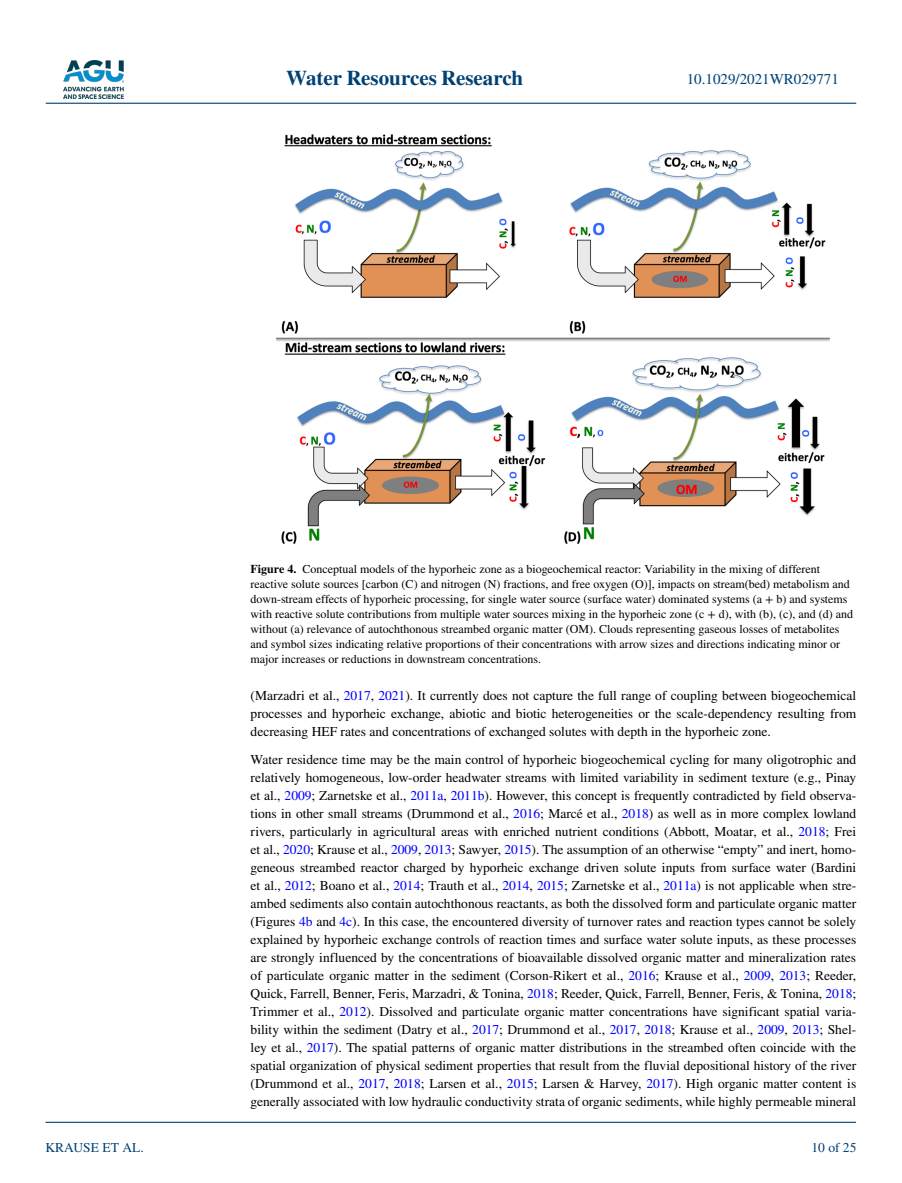
<style>
.page{position:relative;width:902px;height:1183px;background:#fff}
.page>*{position:absolute;margin:0;border:0;box-sizing:border-box;transform-origin:0 0}
.t1{font:700 21px "STIX";color:#004174}
.t2{font:15px "STIX";color:#004174}
.t3{font:13.5px/18px "STIX";color:#000;text-align:justify}
.t4{font:13.5px "STIX";color:#004174}
.t5{font:12px/15px "STIX";color:#000}
.s1{font-weight:700}
.s2{color:#00f}
</style>
<div class="page">
<img style="left:63px;top:60px;width:60px;height:39px">
<hr style="left:46px;top:103px;width:810px;height:1px;background:#004174">
<hr style="left:45px;top:1121px;width:810px;height:1px;background:#004174">
<img style="left:276px;top:134px;width:554px;height:410px">
<h1 class="t1" style="left:286px;top:66px;width:238px">Water Resources Research</h1>
<p class="t2" style="left:686px;top:69px;width:154px">10.1029/2021WR029771</p>
<p class="t4" style="left:45px;top:1138px;width:100px">KRAUSE ET AL.</p>
<p class="t5" style="left:250px;top:562px;width:604px"><span class="s1">Figure 4.</span> Conceptual models of the hyporheic zone as a biogeochemical reactor: Variability in the mixing of different reactive solute sources [carbon (C) and nitrogen (N) fractions, and free oxygen (O)], impacts on stream(bed) metabolism and down-stream effects of hyporheic processing, for single water source (surface water) dominated systems (a + b) and systems with reactive solute contributions from multiple water sources mixing in the hyporheic zone (c + d), with (b), (c), and (d) and without (a) relevance of autochthonous streambed organic matter (OM). Clouds representing gaseous losses of metabolites and symbol sizes indicating relative proportions of their concentrations with arrow sizes and directions indicating minor or major increases or reductions in downstream concentrations.</p>
<p class="t3" style="left:250px;top:687px;width:607px">(Marzadri et al., <span class="s2">2017</span>, <span class="s2">2021</span>). It currently does not capture the full range of coupling between biogeochemical processes and hyporheic exchange, abiotic and biotic heterogeneities or the scale-dependency resulting from decreasing HEF rates and concentrations of exchanged solutes with depth in the hyporheic zone.</p>
<p class="t3" style="left:250px;top:750px;width:607px">Water residence time may be the main control of hyporheic biogeochemical cycling for many oligotrophic and relatively homogeneous, low-order headwater streams with limited variability in sediment texture (e.g., Pinay et al., <span class="s2">2009</span>; Zarnetske et al., <span class="s2">2011a</span>, <span class="s2">2011b</span>). However, this concept is frequently contradicted by field observa&shy;tions in other small streams (Drummond et al., <span class="s2">2016</span>; Marcé et al., <span class="s2">2018</span>) as well as in more complex lowland rivers, particularly in agricultural areas with enriched nutrient conditions (Abbott, Moatar, et al., <span class="s2">2018</span>; Frei et al., <span class="s2">2020</span>; Krause et al., <span class="s2">2009</span>, <span class="s2">2013</span>; Sawyer, <span class="s2">2015</span>). The assumption of an otherwise “empty” and inert, homo&shy;geneous streambed reactor charged by hyporheic exchange driven solute inputs from surface water (Bardini et al., <span class="s2">2012</span>; Boano et al., <span class="s2">2014</span>; Trauth et al., <span class="s2">2014</span>, <span class="s2">2015</span>; Zarnetske et al., <span class="s2">2011a</span>) is not applicable when stre&shy;ambed sediments also contain autochthonous reactants, as both the dissolved form and particulate organic matter (Figures <span class="s2">4b</span> and <span class="s2">4c</span>). In this case, the encountered diversity of turnover rates and reaction types cannot be solely explained by hyporheic exchange controls of reaction times and surface water solute inputs, as these processes are strongly influenced by the concentrations of bioavailable dissolved organic matter and mineralization rates of particulate organic matter in the sediment (Corson-Rikert et al., <span class="s2">2016</span>; Krause et al., <span class="s2">2009</span>, <span class="s2">2013</span>; Reeder, Quick, Farrell, Benner, Feris, Marzadri, &amp; Tonina, <span class="s2">2018</span>; Reeder, Quick, Farrell, Benner, Feris, &amp; Tonina, <span class="s2">2018</span>; Trimmer et al., <span class="s2">2012</span>). Dissolved and particulate organic matter concentrations have significant spatial varia&shy;bility within the sediment (Datry et al., <span class="s2">2017</span>; Drummond et al., <span class="s2">2017</span>, <span class="s2">2018</span>; Krause et al., <span class="s2">2009</span>, <span class="s2">2013</span>; Shel&shy;ley et al., <span class="s2">2017</span>). The spatial patterns of organic matter distributions in the streambed often coincide with the spatial organization of physical sediment properties that result from the fluvial depositional history of the river (Drummond et al., <span class="s2">2017</span>, <span class="s2">2018</span>; Larsen et al., <span class="s2">2015</span>; Larsen &amp; Harvey, <span class="s2">2017</span>). High organic matter content is generally associated with low hydraulic conductivity strata of organic sediments, while highly permeable mineral</p>
<p class="t4" style="left:811px;top:1138px;width:46px">10 of 25</p>
</div>
